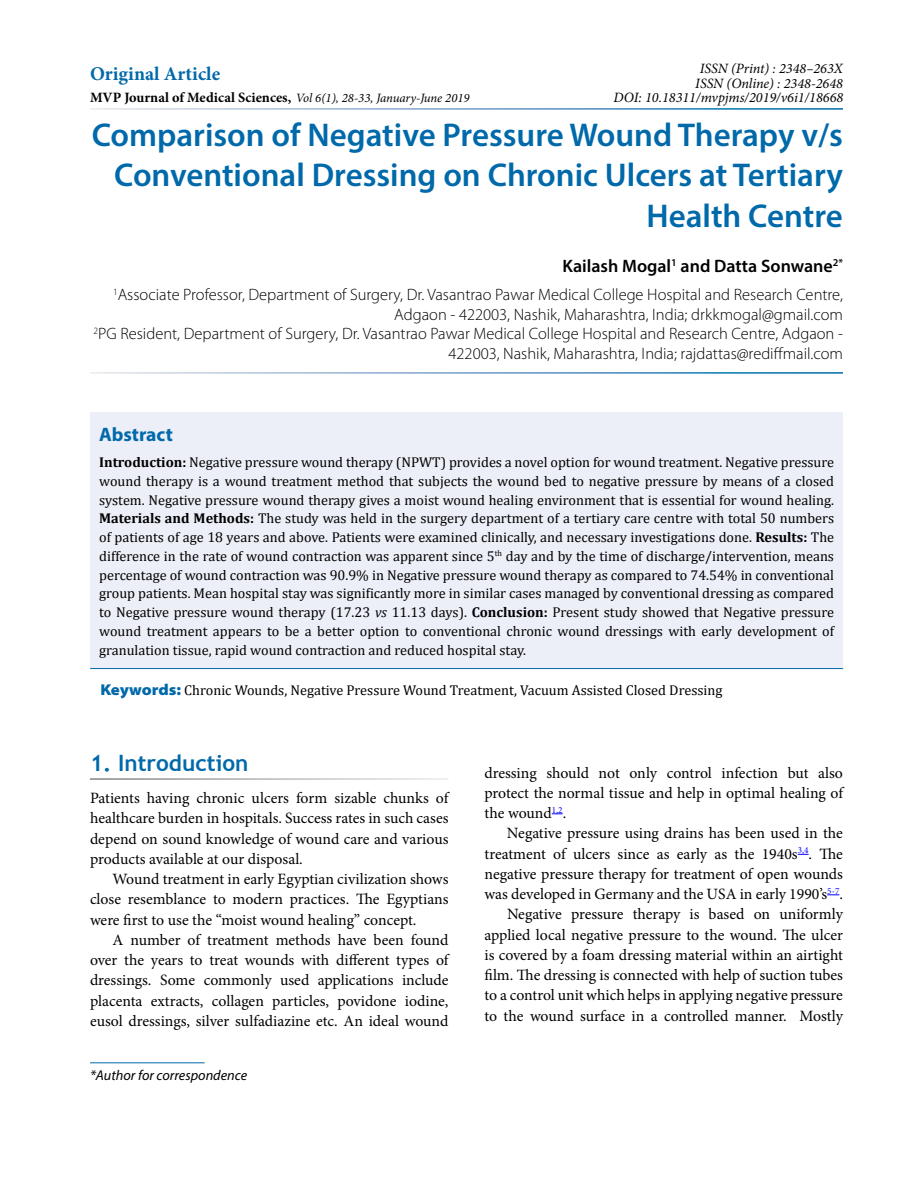
<style>
.page{position:relative;width:918px;height:1188px;background:#fff}
.page>*{position:absolute;margin:0;border:0;box-sizing:border-box;transform-origin:0 0}
.t1{font:600 33px/40.5px "Myriad Pro";color:#0069aa;text-align:right}
.t2{font:700 22.5px "Trebuchet MS";color:#0069aa}
.t3{font:700 19.5px "Minion Pro";color:#0069aa}
.t4{font:700 19.5px "Myriad Pro";color:#0069aa}
.t5{font:600 18px "Myriad Pro";color:#000}
.t6{font:300 16.5px/19.5px "Myriad Pro";color:#000;text-align:right}
.t7{font:15.75px/20.2px "Minion Pro";letter-spacing:-.005em;color:#000;text-align:justify}
.t8{font:14.25px/18.8px "Cambria";color:#000;text-align:justify}
.t9{font:italic 14.25px/14.5px "Minion Pro";color:#000;text-align:right}
.t10{font:italic 14.25px "Myriad Pro";color:#000}
.t11{font:italic 12.75px "Minion Pro";letter-spacing:-.01em;color:#000}
.s1{font-weight:700;font-style:normal;font-size:14.25px}
.s2{font-weight:700}
.s3{font-style:italic}
.s4{font-family:"Myriad Pro";font-weight:900;font-stretch:semi-expanded;font-size:15.75px;color:#0069aa}
</style>
<div class="page">
<hr style="left:90px;top:1062px;width:115px;height:1px;background:#0069aa">
<div style="left:90px;top:413px;width:753px;height:255px;background:#eceff7"></div>
<hr style="left:90px;top:668px;width:753px;height:1px;background:#0069aa">
<svg style="left:827px;top:895px;width:12px;height:1px"></svg>
<h3 class="t3" style="left:90px;top:60px;width:132px">Original Article</h3>
<p class="t9" style="left:614px;top:61px;width:231px">ISSN (Print) : 2348–263X<br>ISSN (Online) : 2348-2648<br>DOI: 10.18311/mvpjms/2019/v6i1/18668</p>
<h1 class="t1" style="left:92px;top:113px;width:753px">Comparison of Negative Pressure Wound Therapy v/s<br>Conventional Dressing on Chronic Ulcers at Tertiary<br>Health Centre</h1>
<p class="t5" style="left:562px;top:254px;width:282px">Kailash Mogal<sup>1</sup> and Datta Sonwane<sup>2*</sup></p>
<p class="t6" style="left:93px;top:285px;width:751px"><sup>1</sup>Associate Professor, Department of Surgery, Dr. Vasantrao Pawar Medical College Hospital and Research Centre, Adgaon - 422003, Nashik, Maharashtra, India; drkkmogal@gmail.com<br><sup>2</sup>PG Resident, Department of Surgery, Dr. Vasantrao Pawar Medical College Hospital and Research Centre, Adgaon - 422003, Nashik, Maharashtra, India; rajdattas@rediffmail.com</p>
<p class="t11" style="left:90px;top:90px;width:381px"><span class="s1">MVP Journal of Medical Sciences,</span> Vol 6(1), 28-33, January-June 2019</p>
<h3 class="t4" style="left:99px;top:422px;width:75px">Abstract</h3>
<p class="t8" style="left:99px;top:453px;width:737px"><span class="s2">Introduction:</span> Negative pressure wound therapy (NPWT) provides a novel option for wound treatment. Negative pressure wound therapy is a wound treatment method that subjects the wound bed to negative pressure by means of a closed system. Negative pressure wound therapy gives a moist wound healing environment that is essential for wound healing.<br><span class="s2">Materials and Methods:</span> The study was held in the surgery department of a tertiary care centre with total 50 numbers of patients of age 18 years and above. Patients were examined clinically, and necessary investigations done. <span class="s2">Results:</span> The difference in the rate of wound contraction was apparent since 5<sup>th</sup> day and by the time of discharge/intervention, means percentage of wound contraction was 90.9% in Negative pressure wound therapy as compared to 74.54% in conventional group patients. Mean hospital stay was significantly more in similar cases managed by conventional dressing as compared to Negative pressure wound therapy (17.23 <span class="s3">vs</span> 11.13 days). <span class="s2">Conclusion:</span> Present study showed that Negative pressure wound treatment appears to be a better option to conventional chronic wound dressings with early development of granulation tissue, rapid wound contraction and reduced hospital stay.</p>
<p class="t8" style="left:100px;top:681px;width:624px"><span class="s4">Keywords:</span> Chronic Wounds, Negative Pressure Wound Treatment, Vacuum Assisted Closed Dressing</p>
<h2 class="t2" style="left:90px;top:749px;width:160px">1. Introduction</h2>
<p class="t7" style="left:90px;top:788px;width:360px">Patients having chronic ulcers form sizable chunks of healthcare burden in hospitals. Success rates in such cases depend on sound knowledge of wound care and various products available at our disposal.</p>
<p class="t7" style="left:90px;top:869px;width:360px;text-indent:23px">Wound treatment in early Egyptian civilization shows close resemblance to modern practices. The Egyptians were first to use the “moist wound healing” concept.</p>
<p class="t7" style="left:90px;top:930px;width:360px;text-indent:23px">A number of treatment methods have been found over the years to treat wounds with different types of dressings. Some commonly used applications include placenta extracts, collagen particles, povidone iodine, eusol dressings, silver sulfadiazine etc. An ideal wound</p>
<p class="t10" style="left:90px;top:1066px;width:159px">*Author for correspondence</p>
<p class="t7" style="left:484px;top:763px;width:360px">dressing should not only control infection but also protect the normal tissue and help in optimal healing of the wound<sup>1,2</sup>.</p>
<p class="t7" style="left:484px;top:823px;width:360px;text-align:right">Negative pressure using drains has been used in the treatment of ulcers since as early as the 1940s<sup>3,4</sup>. The negative pressure therapy for treatment of open wounds was developed in Germany and the USA in early 1990’s<sup>5-7</sup>.<br>Negative pressure therapy is based on uniformly applied local negative pressure to the wound. The ulcer is covered by a foam dressing material within an airtight film. The dressing is connected with help of suction tubes to a control unit which helps in applying negative pressure to the wound surface in a controlled manner. Mostly</p>
</div>
